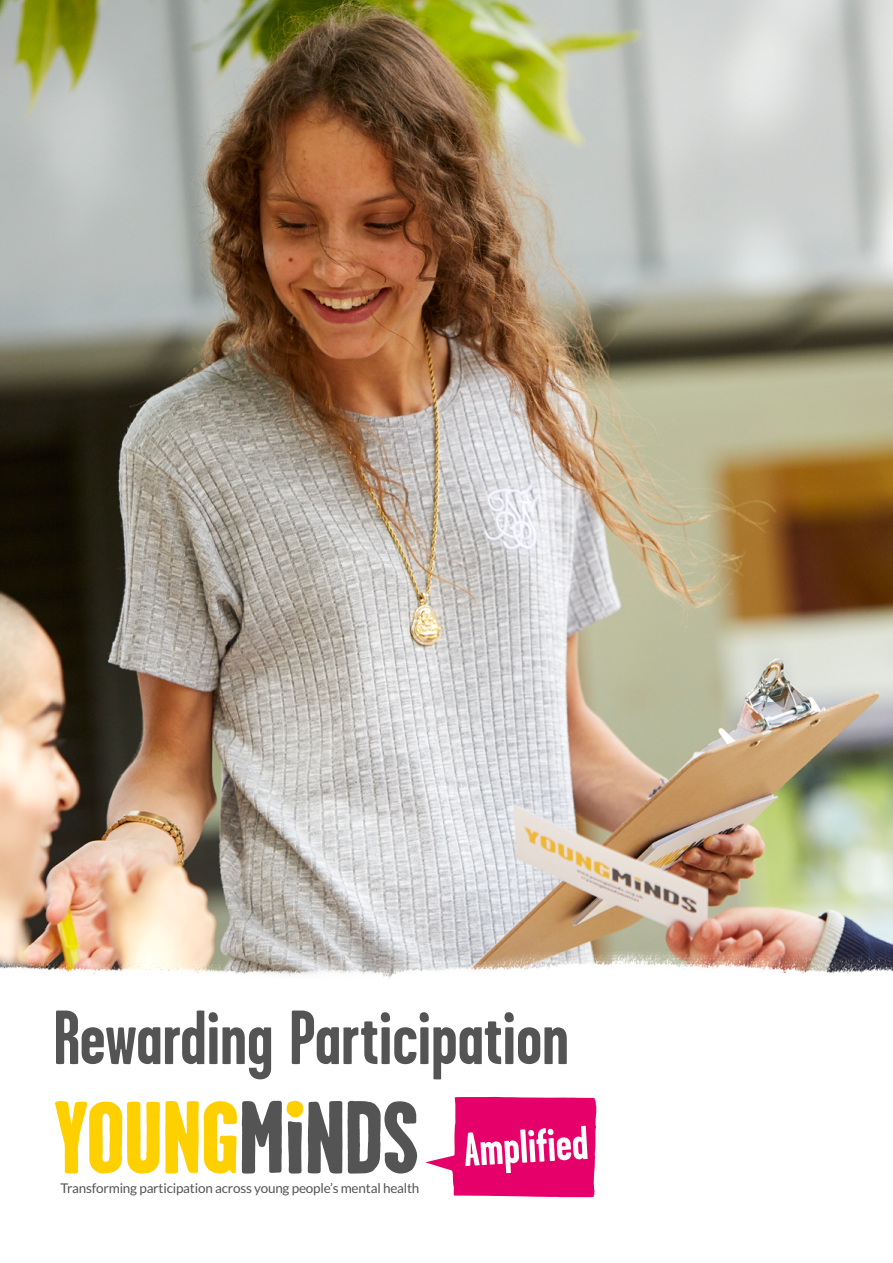
<style>
.page{position:relative;width:893px;height:1263px;background:#fff}
.page>*{position:absolute;margin:0;border:0;box-sizing:border-box;transform-origin:0 0}
.t1{font:700 76.5px "Garage Gothic";color:#555454}
.t2{font:700 47.55px "Garage Gothic";color:#fff}
.t3{font:13.35px "Lato";letter-spacing:-.015em;color:#555454}
</style>
<div class="page">
<img style="left:0;top:0;width:893px;height:947px">
<img style="left:0;top:947px;width:893px;height:251px">
<svg style="left:425px;top:1097px;width:172px;height:100px"></svg>
<svg style="left:55px;top:1101px;width:362px;height:73px"></svg>
<h1 class="t1" style="left:53px;top:997px;width:518px">Rewarding Participation</h1>
<p class="t3" style="left:61px;top:1181px;width:360px">Transforming participation across young people’s mental health</p>
<h2 class="t2" style="left:462px;top:1124px;width:126px;rotate:-3deg">Amplified</h2>
</div>
